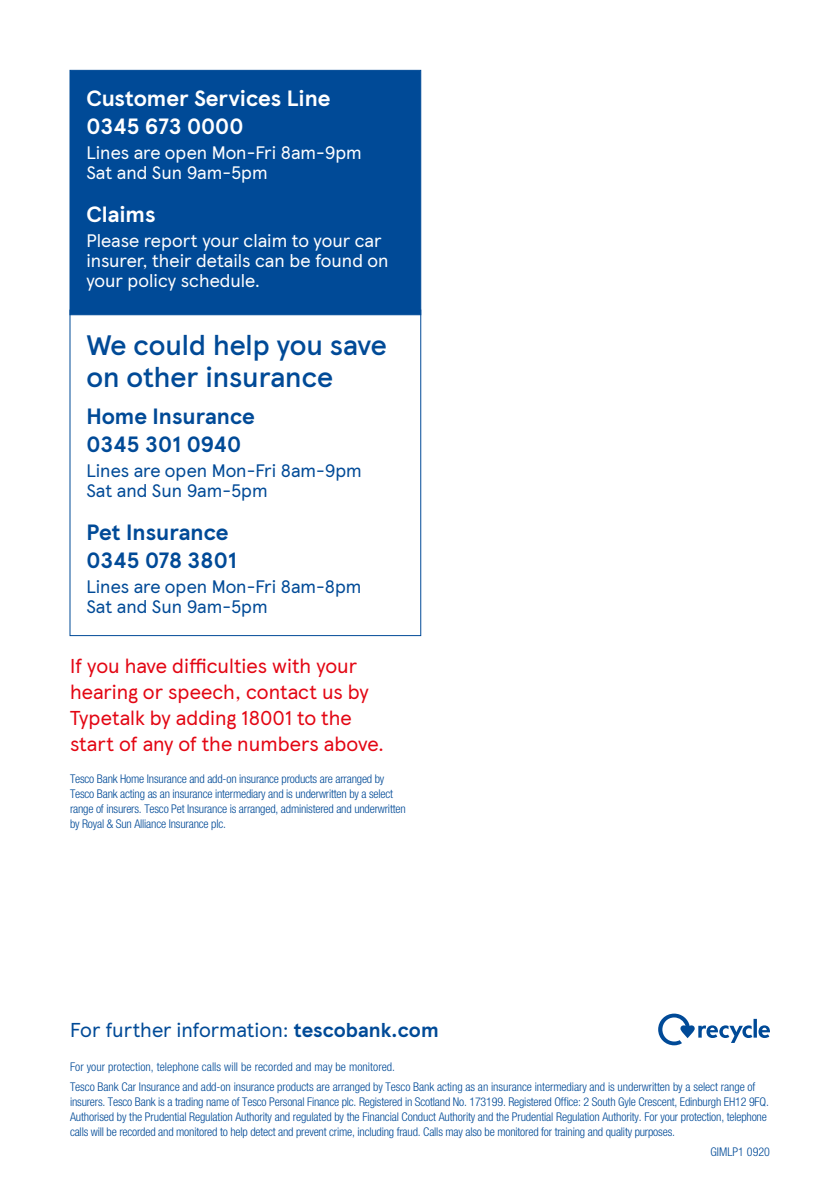
<style>
.page{position:relative;width:840px;height:1191px;background:#fff}
.page>*{position:absolute;margin:0;border:0;box-sizing:border-box;transform-origin:0 0}
.t1{font:500 28px/32px "TESCO Modern";color:#004a97}
.t2{font:700 22px/28px "TESCO Modern";color:#004a97}
.t3{font:700 22px/28px "TESCO Modern";color:#fff}
.t4{font:20px/26px "TESCO Modern";color:#e30613}
.t5{font:20px "TESCO Modern";color:#004a97}
.t6{font:18px/20px "TESCO Modern";color:#fff}
.t7{font:18px/20px "TESCO Modern";color:#004a97}
.t8{font:300 condensed 12px/15px "Helvetica Neue LT Std";letter-spacing:-.015em;color:#004a97}
.s1{font-weight:700}
</style>
<div class="page">
<div style="left:69px;top:70px;width:352px;height:245px;background:#004a97;border:1px solid #004a97"></div>
<svg style="left:658px;top:1013px;width:111px;height:32px"></svg>
<h2 class="t3" style="left:86px;top:83px;width:245px">Customer Services Line<br>0345 673 0000</h2>
<h3 class="t6" style="left:86px;top:142px;width:276px">Lines are open Mon-Fri 8am-9pm<br>Sat and Sun 9am-5pm</h3>
<h2 class="t3" style="left:86px;top:199px;width:71px">Claims</h2>
<h3 class="t6" style="left:86px;top:230px;width:303px">Please report your claim to your car insurer, their details can be found on your policy schedule.</h3>
<h1 class="t1" style="left:86px;top:328px;width:302px">We could help you save on other insurance</h1>
<h2 class="t2" style="left:86px;top:401px;width:170px">Home Insurance<br>0345 301 0940</h2>
<h3 class="t7" style="left:86px;top:460px;width:276px">Lines are open Mon-Fri 8am-9pm<br>Sat and Sun 9am-5pm</h3>
<h2 class="t2" style="left:86px;top:516px;width:152px">Pet Insurance<br>0345 078 3801</h2>
<h3 class="t7" style="left:86px;top:576px;width:276px">Lines are open Mon-Fri 8am-8pm<br>Sat and Sun 9am-5pm</h3>
<h3 class="t4" style="left:70px;top:652px;width:315px">If you have difficulties with your hearing or speech, contact us by<br>Typetalk by adding 18001 to the start of any of the numbers above.</h3>
<p class="t8" style="left:70px;top:770px;width:337px">Tesco Bank Home Insurance and add-on insurance products are arranged by Tesco Bank acting as an insurance intermediary and is underwritten by a select range of insurers. Tesco Pet Insurance is arranged, administered and underwritten by Royal &amp; Sun Alliance Insurance plc.</p>
<h3 class="t5" style="left:70px;top:1015px;width:370px">For further information: <span class="s1">tescobank.com</span></h3>
<p class="t8" style="left:70px;top:1056px;width:686px;line-height:20.6px">For your protection, telephone calls will be recorded and may be monitored.<br>Tesco Bank Car Insurance and add-on insurance products are arranged by Tesco Bank acting as an insurance intermediary and is underwritten by a select range of</p>
<p class="t8" style="left:70px;top:1094px;width:700px">insurers. Tesco Bank is a trading name of Tesco Personal Finance plc. Registered in Scotland No. 173199. Registered Office: 2 South Gyle Crescent, Edinburgh EH12 9FQ.<br>Authorised by the Prudential Regulation Authority and regulated by the Financial Conduct Authority and the Prudential Regulation Authority. For your protection, telephone calls will be recorded and monitored to help detect and prevent crime, including fraud. Calls may also be monitored for training and quality purposes.</p>
<p class="t8" style="left:710px;top:1144px;width:61px">GIMLP1 0920</p>
</div>
